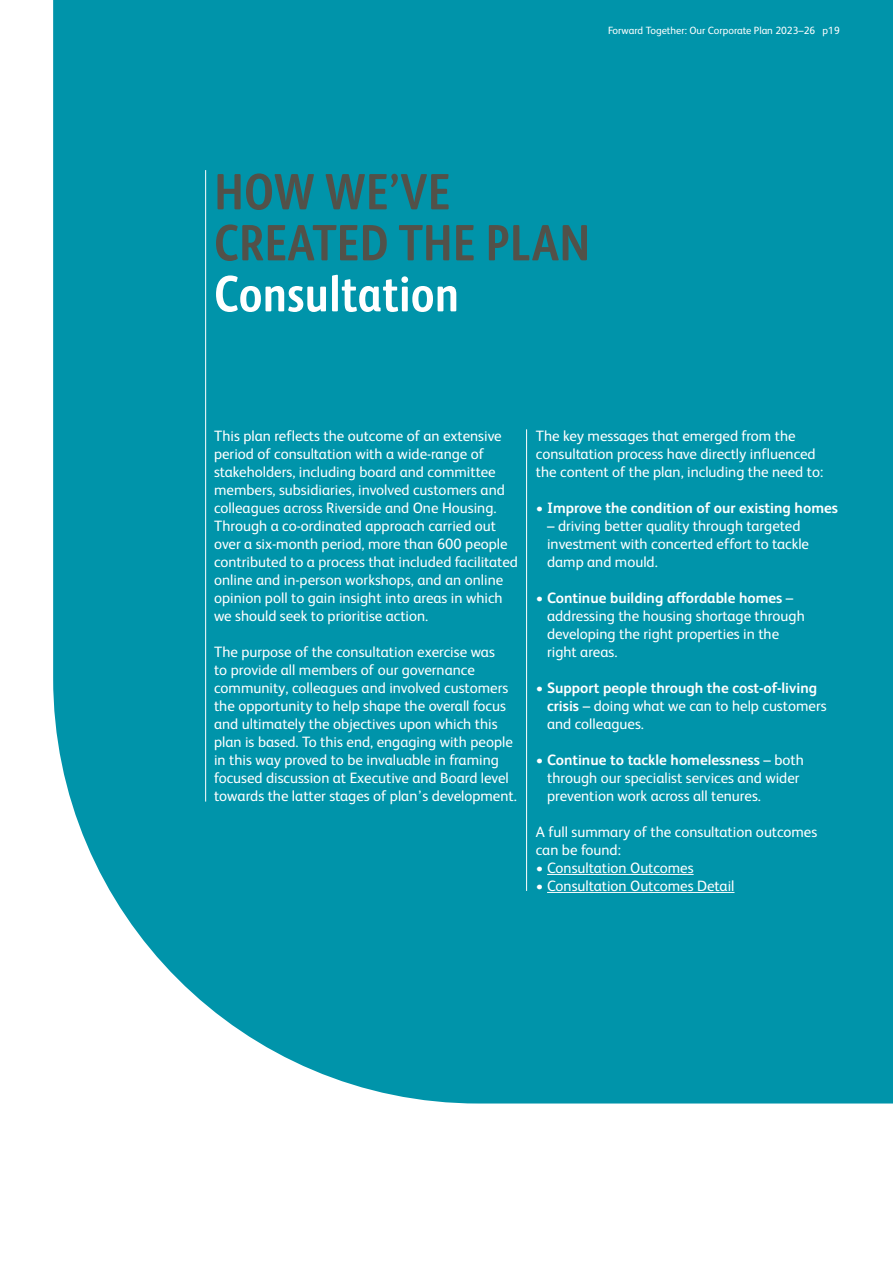
<style>
.page{position:relative;width:893px;height:1263px;background:#fff}
.page>*{position:absolute;margin:0;border:0;box-sizing:border-box;transform-origin:0 0}
.t1{font:700 51px/51px "FS Albert Pro Narrow";color:#525149}
.t2{font:700 51px "FS Albert Pro Narrow";color:#fff}
.t3{font:15px/18px "FS Albert";color:#fff}
.t4{font:700 15px "FS Albert";color:#fff}
.t5{font:10.5px "FS Albert";color:#fff}
.s1{font-weight:400}
.s2{font-weight:700}
</style>
<div class="page">
<div style="left:53px;top:0;width:840px;height:1103px;background:#0094aa"></div>
<hr style="left:205px;top:170px;width:1px;height:631px;background:#fff">
<hr style="left:526px;top:429px;width:1px;height:462px;background:#fff">
<hr style="left:547px;top:874px;width:147px;height:1px;background:#fff">
<hr style="left:547px;top:892px;width:187px;height:1px;background:#fff">
<p class="t5" style="left:608px;top:23px;width:233px">Forward Together: Our Corporate Plan 2023–26 p19</p>
<h1 class="t1" style="left:214px;top:164px;width:378px">HOW WE’VE<br>CREATED THE PLAN</h1>
<h1 class="t2" style="left:214px;top:257px;width:247px">Consultation</h1>
<p class="t3" style="left:214px;top:426px;width:305px">This plan reflects the outcome of an extensive period of consultation with a wide-range of stakeholders, including board and committee members, subsidiaries, involved customers and colleagues across Riverside and One Housing.<br>Through a co-ordinated approach carried out over a six-month period, more than 600 people contributed to a process that included facilitated online and in-person workshops, and an online opinion poll to gain insight into areas in which we should seek to prioritise action.</p>
<p class="t3" style="left:214px;top:642px;width:304px">The purpose of the consultation exercise was<br>to provide all members of our governance community, colleagues and involved customers the opportunity to help shape the overall focus and ultimately the objectives upon which this plan is based. To this end, engaging with people in this way proved to be invaluable in framing focused discussion at Executive and Board level towards the latter stages of plan’s development.</p>
<p class="t3" style="left:536px;top:426px;width:289px">The key messages that emerged from the consultation process have directly influenced the content of the plan, including the need to:</p>
<p class="t4" style="left:536px;top:497px;width:303px"><span class="s1">•</span> Improve the condition of our existing homes</p>
<p class="t3" style="left:547px;top:516px;width:263px">– driving better quality through targeted investment with concerted effort to tackle damp and mould.</p>
<p class="t3" style="left:547px;top:588px;width:259px;text-indent:-11px">• <span class="s2">Continue building affordable homes</span> – addressing the housing shortage through developing the right properties in the right areas.</p>
<p class="t3" style="left:547px;top:678px;width:281px;text-indent:-11px">• <span class="s2">Support people through the cost-of-living crisis</span> – doing what we can to help customers and colleagues.</p>
<p class="t3" style="left:547px;top:750px;width:258px;text-indent:-11px">• <span class="s2">Continue to tackle homelessness</span> – both through our specialist services and wider prevention work across all tenures.</p>
<p class="t3" style="left:536px;top:822px;width:283px">A full summary of the consultation outcomes can be found:</p>
<p class="t3" style="left:536px;top:858px;width:159px">• Consultation Outcomes</p>
<p class="t3" style="left:536px;top:876px;width:200px">• Consultation Outcomes Detail</p>
</div>
